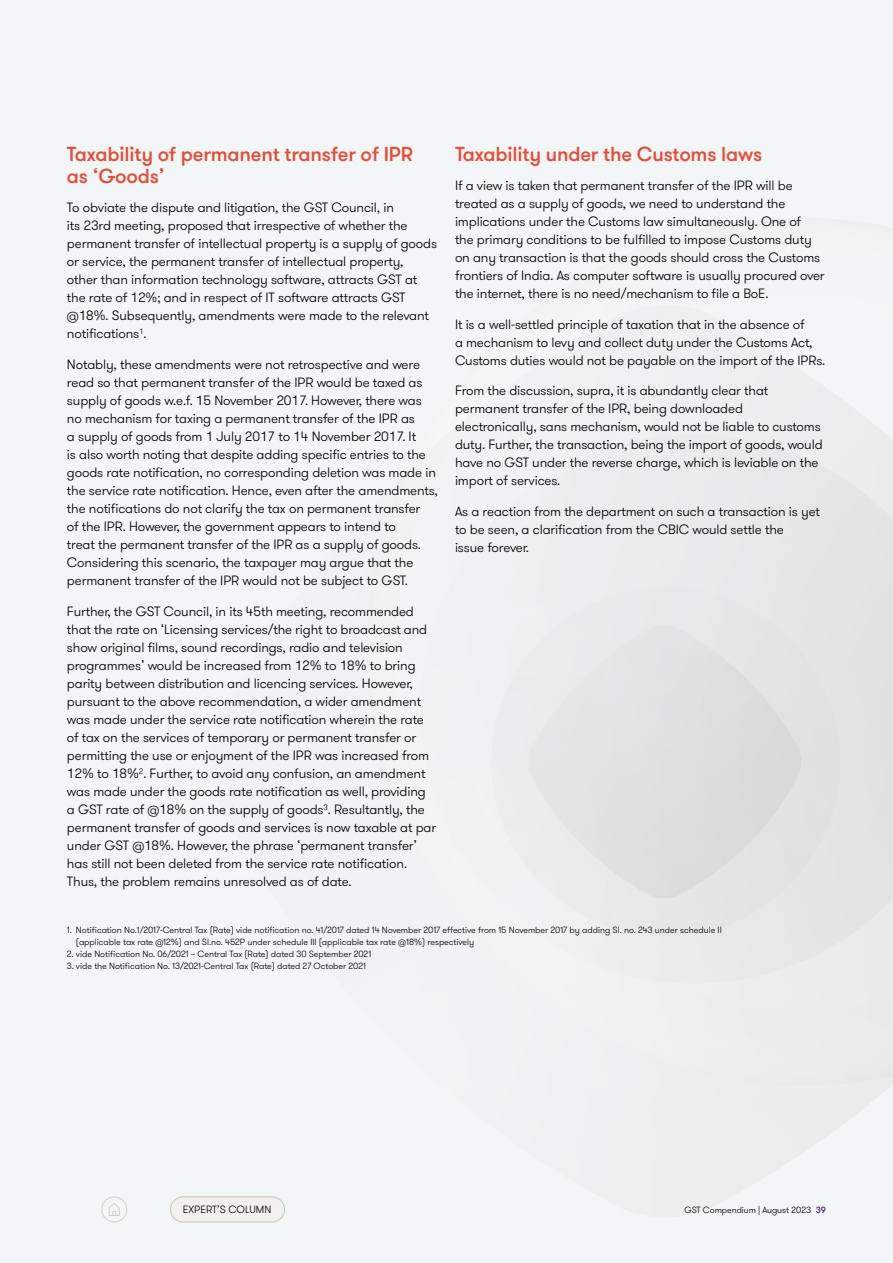
<style>
.page{position:relative;width:893px;height:1263px;background:#f3f6f6}
.page>*{position:absolute;margin:0;border:0;box-sizing:border-box;transform-origin:0 0}
.t1{font:500 20.25px/22.5px "GT Walsheim Pro";letter-spacing:-.01em;color:#e94a34}
.t2{font:300 13.5px/18px "GT Walsheim Pro";letter-spacing:-.01em;color:#000}
.t3{font:300 10.5px "GT Walsheim Pro";letter-spacing:.005em;color:#000}
.t4{font:300 9px/12px "GT Walsheim Pro";letter-spacing:-.005em;color:#000}
.s1{font-weight:500;color:#512178}
</style>
<div class="page">
<svg style="left:278px;top:983px;width:615px;height:233px"></svg>
<div style="left:593px;top:435px;width:300px;height:548px;background:#e6e9e8"></div>
<div style="left:491px;top:587px;width:349px;height:349px;background:#e5e8e7;border-radius:174px"></div>
<svg style="left:631px;top:625px;width:172px;height:273px"></svg>
<div style="left:170px;top:1197px;width:115px;height:25px;background:#f2f0ee;border-radius:13px"></div>
<div style="left:170px;top:1196px;width:115px;height:26px;border:1px solid #ccc4bd;border-radius:13px"></div>
<svg style="left:101px;top:1196px;width:26px;height:26px"></svg>
<h1 class="t1" style="left:67px;top:143px;width:348px">Taxability of permanent transfer of IPR as ‘Goods’</h1>
<p class="t2" style="left:67px;top:199px;width:372px">To obviate the dispute and litigation, the GST Council, in<br>its 23rd meeting, proposed that irrespective of whether the permanent transfer of intellectual property is a supply of goods or service, the permanent transfer of intellectual property, other than information technology software, attracts GST at the rate of 12%; and in respect of IT software attracts GST @18%. Subsequently, amendments were made to the relevant notifications<sup>1</sup>.</p>
<p class="t2" style="left:67px;top:356px;width:372px">Notably, these amendments were not retrospective and were read so that permanent transfer of the IPR would be taxed as supply of goods w.e.f. 15 November 2017. However, there was no mechanism for taxing a permanent transfer of the IPR as<br>a supply of goods from 1 July 2017 to 14 November 2017. It<br>is also worth noting that despite adding specific entries to the goods rate notification, no corresponding deletion was made in the service rate notification. Hence, even after the amendments, the notifications do not clarify the tax on permanent transfer<br>of the IPR. However, the government appears to intend to<br>treat the permanent transfer of the IPR as a supply of goods.<br>Considering this scenario, the taxpayer may argue that the permanent transfer of the IPR would not be subject to GST.</p>
<p class="t2" style="left:67px;top:602px;width:371px">Further, the GST Council, in its 45th meeting, recommended that the rate on ‘Licensing services/the right to broadcast and show original films, sound recordings, radio and television programmes’ would be increased from 12% to 18% to bring parity between distribution and licencing services. However, pursuant to the above recommendation, a wider amendment was made under the service rate notification wherein the rate of tax on the services of temporary or permanent transfer or permitting the use or enjoyment of the IPR was increased from 12% to 18%<sup>2</sup>. Further, to avoid any confusion, an amendment was made under the goods rate notification as well, providing a GST rate of @18% on the supply of goods<sup>3</sup>. Resultantly, the permanent transfer of goods and services is now taxable at par under GST @18%. However, the phrase ‘permanent transfer’ has still not been deleted from the service rate notification.<br>Thus, the problem remains unresolved as of date.</p>
<h1 class="t1" style="left:455px;top:143px;width:309px">Taxability under the Customs laws</h1>
<p class="t2" style="left:455px;top:177px;width:371px">If a view is taken that permanent transfer of the IPR will be treated as a supply of goods, we need to understand the implications under the Customs law simultaneously. One of<br>the primary conditions to be fulfilled to impose Customs duty on any transaction is that the goods should cross the Customs frontiers of India. As computer software is usually procured over the internet, there is no need/mechanism to file a BoE.</p>
<p class="t2" style="left:455px;top:315px;width:372px">It is a well-settled principle of taxation that in the absence of<br>a mechanism to levy and collect duty under the Customs Act,<br>Customs duties would not be payable on the import of the IPRs.</p>
<p class="t2" style="left:455px;top:382px;width:369px">From the discussion, supra, it is abundantly clear that permanent transfer of the IPR, being downloaded electronically, sans mechanism, would not be liable to customs duty. Further, the transaction, being the import of goods, would have no GST under the reverse charge, which is leviable on the import of services.</p>
<p class="t2" style="left:455px;top:503px;width:366px">As a reaction from the department on such a transaction is yet to be seen, a clarification from the CBIC would settle the<br>issue forever.</p>
<p class="t4" style="left:76px;top:924px;width:647px;text-indent:-9px">1. Notification No.1/2017-Central Tax (Rate) vide notification no. 41/2017 dated 14 November 2017 effective from 15 November 2017 by adding Sl. no. 243 under schedule II (applicable tax rate @12%) and Sl.no. 452P under schedule III (applicable tax rate @18%) respectively</p>
<p class="t4" style="left:67px;top:948px;width:306px">2. vide Notification No. 06/2021 – Central Tax (Rate) dated 30 September 2021</p>
<p class="t4" style="left:67px;top:960px;width:301px">3. vide the Notification No. 13/2021-Central Tax (Rate) dated 27 October 2021</p>
<p class="t3" style="left:183px;top:1203px;width:90px">EXPERT’S COLUMN</p>
<p class="t4" style="left:684px;top:1204px;width:143px">GST Compendium | August 2023 <span class="s1">39</span></p>
</div>
